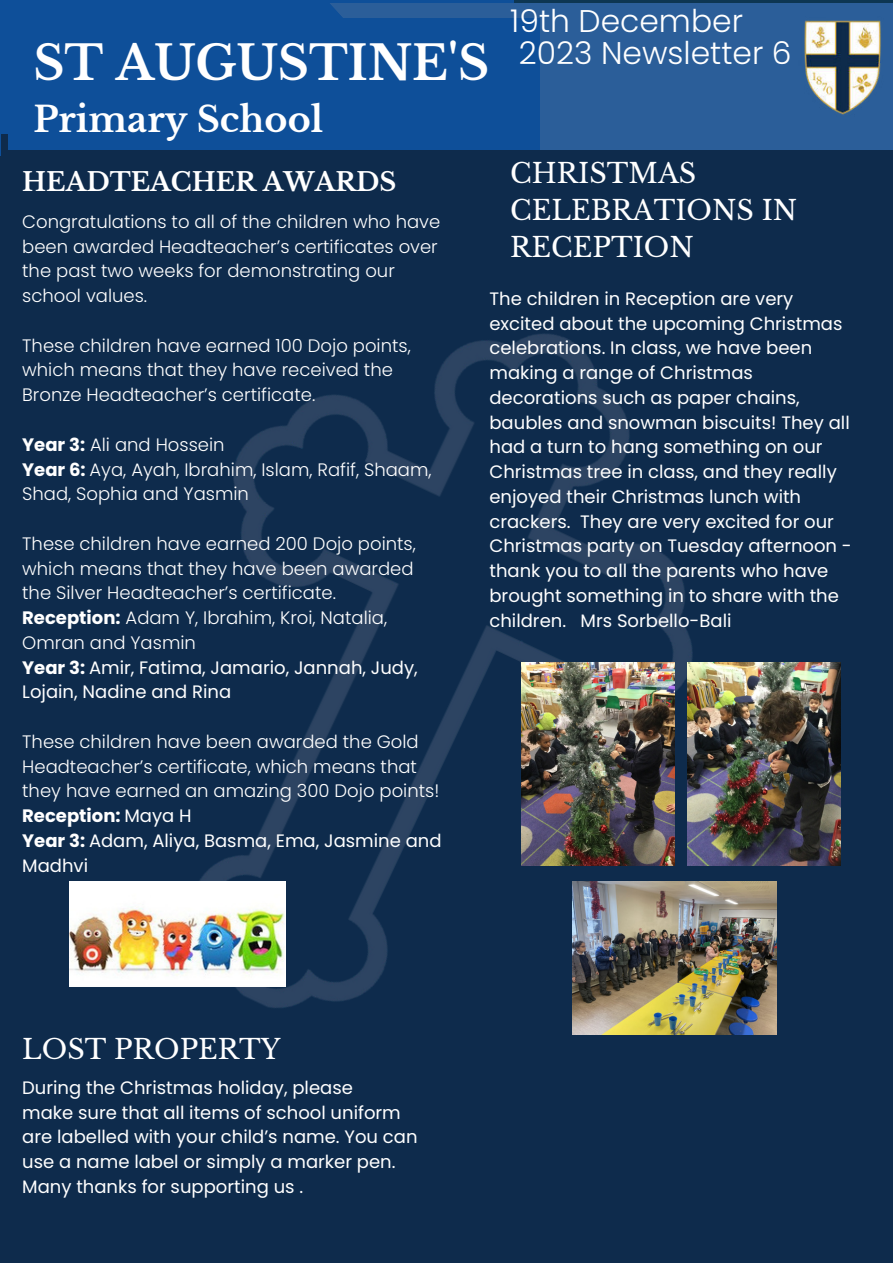
<style>
.page{position:relative;width:893px;height:1264px;background:#fff}
.page>*{position:absolute;margin:0;border:0;box-sizing:border-box;transform-origin:0 0}
.t1{font:700 46.95px "Libre Baskerville";color:#fff}
.t2{font:700 34.95px "Libre Baskerville";color:#fff}
.t3{font:300 31.35px/32.8px "Poppins";color:#fff}
.t4{font:27px/37.2px "Libre Baskerville";color:#fff}
.t5{font:700 25.5px "Libre Baskerville";color:#fff}
.t6{font:300 18px/24.8px "Poppins";color:#fff}
.t7{font:18px/24.8px "Poppins";color:#fff}
.s1{font-weight:700}
.s2{font-weight:400}
</style>
<div class="page">
<div style="left:0;top:0;width:892px;height:1262px;background:#0e2b4c"></div>
<div style="left:0;top:0;width:513px;height:134px;background:#0e4f99"></div>
<div style="left:330px;top:0;width:562px;height:150px;background:#2b5e99"></div>
<div style="left:1px;top:18px;width:539px;height:137px;background:#0e4f99"></div>
<div style="left:1px;top:150px;width:891px;height:502px;background:#0e2b4c"></div>
<img style="left:790px;top:17px;width:100px;height:100px">
<img style="left:69px;top:334px;width:666px;height:701px">
<img style="left:69px;top:881px;width:216px;height:105px">
<img style="left:687px;top:662px;width:153px;height:204px">
<img style="left:521px;top:662px;width:153px;height:204px">
<img style="left:572px;top:881px;width:204px;height:153px">
<h3 class="t3" style="left:510px;top:4px;width:283px">19th December<br>2023 Newsletter 6</h3>
<h1 class="t1" style="left:33px;top:35px;width:457px">ST AUGUSTINE'S</h1>
<h2 class="t2" style="left:33px;top:98px;width:291px">Primary School</h2>
<h3 class="t5" style="left:22px;top:166px;width:375px">HEADTEACHER AWARDS</h3>
<p class="t6" style="left:22px;top:209px;width:419px">Congratulations to all of the children who have been awarded Headteacher’s certificates over the past two weeks for demonstrating our school values.</p>
<p class="t6" style="left:22px;top:333px;width:390px">These children have earned 100 Dojo points, which means that they have received the<br>Bronze Headteacher’s certificate.</p>
<p class="t6" style="left:22px;top:432px;width:411px"><span class="s1">Year 3:</span> Ali and Hossein<br><span class="s1">Year 6:</span> Aya, Ayah, Ibrahim, Islam, Rafif, Shaam,<br>Shad, Sophia and Yasmin</p>
<p class="t6" style="left:22px;top:531px;width:397px">These children have earned 200 Dojo points, which means that they have been awarded the Silver Headteacher’s certificate.<br><span class="s1">Reception:</span> Adam Y, Ibrahim, Kroi, Natalia, Omran and Yasmin<br><span class="s1">Year 3:</span> <span class="s2">Amir, Fatima, Jamario, Jannah, Judy, Lojain, Nadine and Rina</span></p>
<p class="t6" style="left:22px;top:729px;width:421px">These children have been awarded the Gold Headteacher’s certificate, which means that they have earned an amazing 300 Dojo points!<br><span class="s1">Reception:</span> <span class="s2">Maya H<br></span><span class="s1">Year 3:</span> <span class="s2">Adam, Aliya, Basma, Ema, Jasmine and Madhvi</span></p>
<h3 class="t4" style="left:510px;top:155px;width:288px">CHRISTMAS<br>CELEBRATIONS IN<br>RECEPTION</h3>
<p class="t7" style="left:489px;top:286px;width:364px">The children in Reception are very excited about the upcoming Christmas celebrations. In class, we have been making a range of Christmas decorations such as paper chains, baubles and snowman biscuits! They all had a turn to hang something on our Christmas tree in class, and they really enjoyed their Christmas lunch with crackers. They are very excited for our Christmas party on Tuesday afternoon - thank you to all the parents who have brought something in to share with the children. Mrs Sorbello-Bali</p>
<h3 class="t4" style="left:22px;top:1030px;width:260px">LOST PROPERTY</h3>
<p class="t7" style="left:22px;top:1075px;width:397px">During the Christmas holiday, please<br>make sure that all items of school uniform are labelled with your child’s name. You can use a name label or simply a marker pen.<br>Many thanks for supporting us .</p>
</div>
